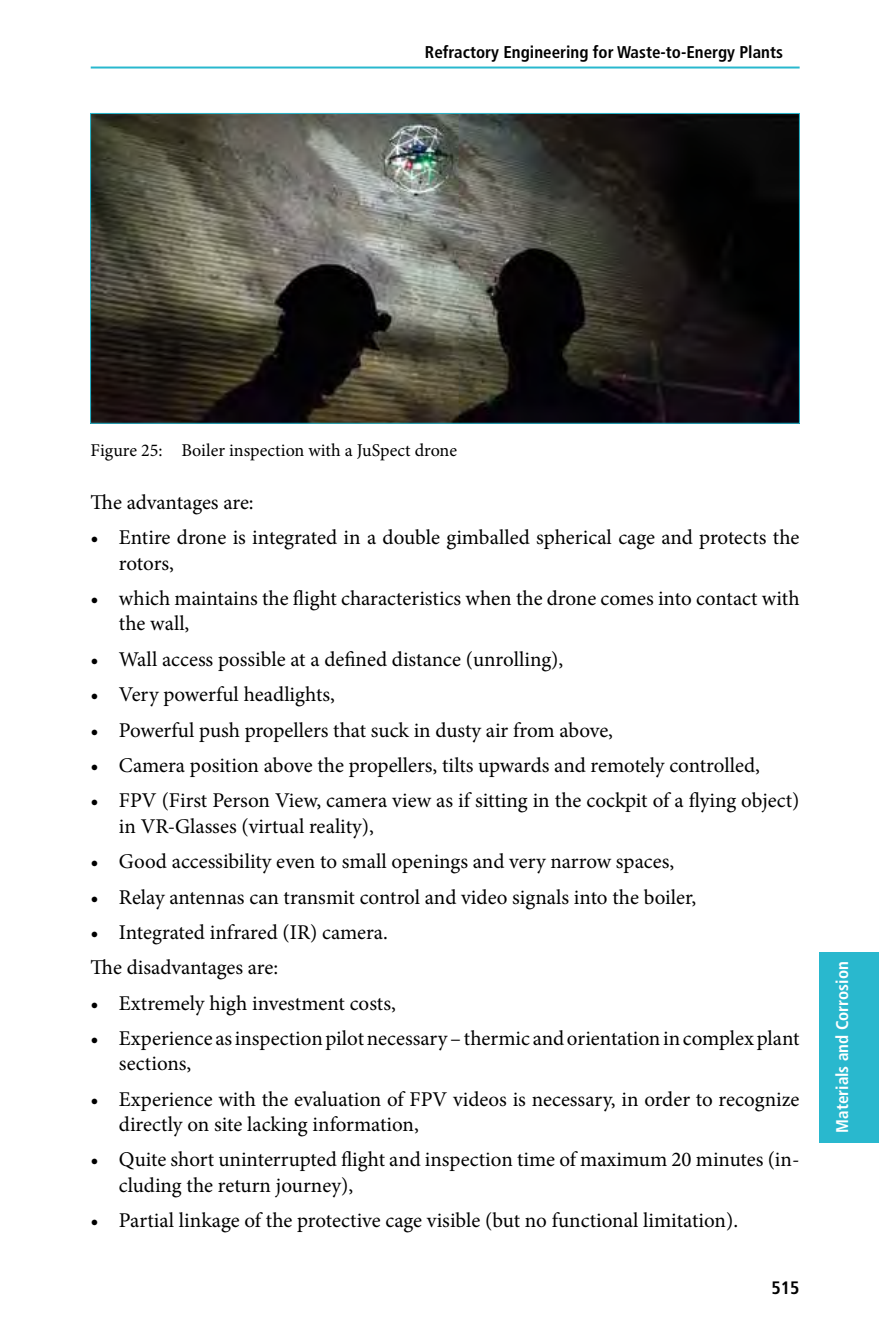
<style>
.page{position:relative;width:879px;height:1333px;background:#fff}
.page>*{position:absolute;margin:0;border:0;box-sizing:border-box;transform-origin:0 0}
.t1{font:21px/25.2px "Minion Pro";color:#000}
.t2{font:18px "Minion Pro";color:#000}
.t3{font:700 condensed 18px "Frutiger";color:#000}
.t4{font:700 condensed 17px "Frutiger";color:#000}
.t5{font:700 condensed 17px "Frutiger";color:#fff}
</style>
<div class="page">
<hr style="left:91px;top:66px;width:708px;height:2px;background:#29b8ce">
<div style="left:819px;top:951px;width:60px;height:191px;background:#29b8ce"></div>
<img style="left:92px;top:115px;width:706px;height:307px">
<p class="t4" style="left:425px;top:42px;width:359px">Refractory Engineering for Waste-to-Energy Plants</p>
<p class="t2" style="left:91px;top:437px;width:368px">Figure 25: Boiler inspection with a JuSpect drone</p>
<p class="t1" style="left:91px;top:490px;width:165px">The advantages are:</p>
<p class="t1" style="left:119px;top:525px;width:682px;text-indent:-28px">• Entire drone is integrated in a double gimballed spherical cage and protects the rotors,</p>
<p class="t1" style="left:119px;top:586px;width:682px;text-indent:-28px">• which maintains the flight characteristics when the drone comes into contact with the wall,</p>
<p class="t1" style="left:91px;top:646px;width:474px">• Wall access possible at a defined distance (unrolling),</p>
<p class="t1" style="left:91px;top:682px;width:246px">• Very powerful headlights,</p>
<p class="t1" style="left:91px;top:717px;width:524px">• Powerful push propellers that suck in dusty air from above,</p>
<p class="t1" style="left:91px;top:752px;width:671px">• Camera position above the propellers, tilts upwards and remotely controlled,</p>
<p class="t1" style="left:119px;top:788px;width:682px;text-indent:-28px">• FPV (First Person View, camera view as if sitting in the cockpit of a flying object) in VR-Glasses (virtual reality),</p>
<p class="t1" style="left:91px;top:848px;width:585px">• Good accessibility even to small openings and very narrow spaces,</p>
<p class="t1" style="left:91px;top:884px;width:607px">• Relay antennas can transmit control and video signals into the boiler,</p>
<p class="t1" style="left:91px;top:914px;width:299px;line-height:35.4px">• Integrated infrared (IR) camera.<br>The disadvantages are:</p>
<p class="t1" style="left:91px;top:990px;width:307px">• Extremely high investment costs,</p>
<p class="t1" style="left:119px;top:1025px;width:682px;text-indent:-28px">• Experience as inspection pilot necessary – thermic and orientation in complex plant sections,</p>
<p class="t1" style="left:119px;top:1086px;width:682px;text-indent:-28px">• Experience with the evaluation of FPV videos is necessary, in order to recognize directly on site lacking information,</p>
<p class="t1" style="left:119px;top:1147px;width:682px;text-indent:-28px">• Quite short uninterrupted flight and inspection time of maximum 20 minutes (in&shy;cluding the return journey),</p>
<p class="t1" style="left:91px;top:1207px;width:649px">• Partial linkage of the protective cage visible (but no functional limitation).</p>
<p class="t3" style="left:771px;top:1276px;width:30px">515</p>
<p class="t5" style="left:832px;top:1132px;width:173px;rotate:-90deg">Materials and Corrosion</p>
</div>
